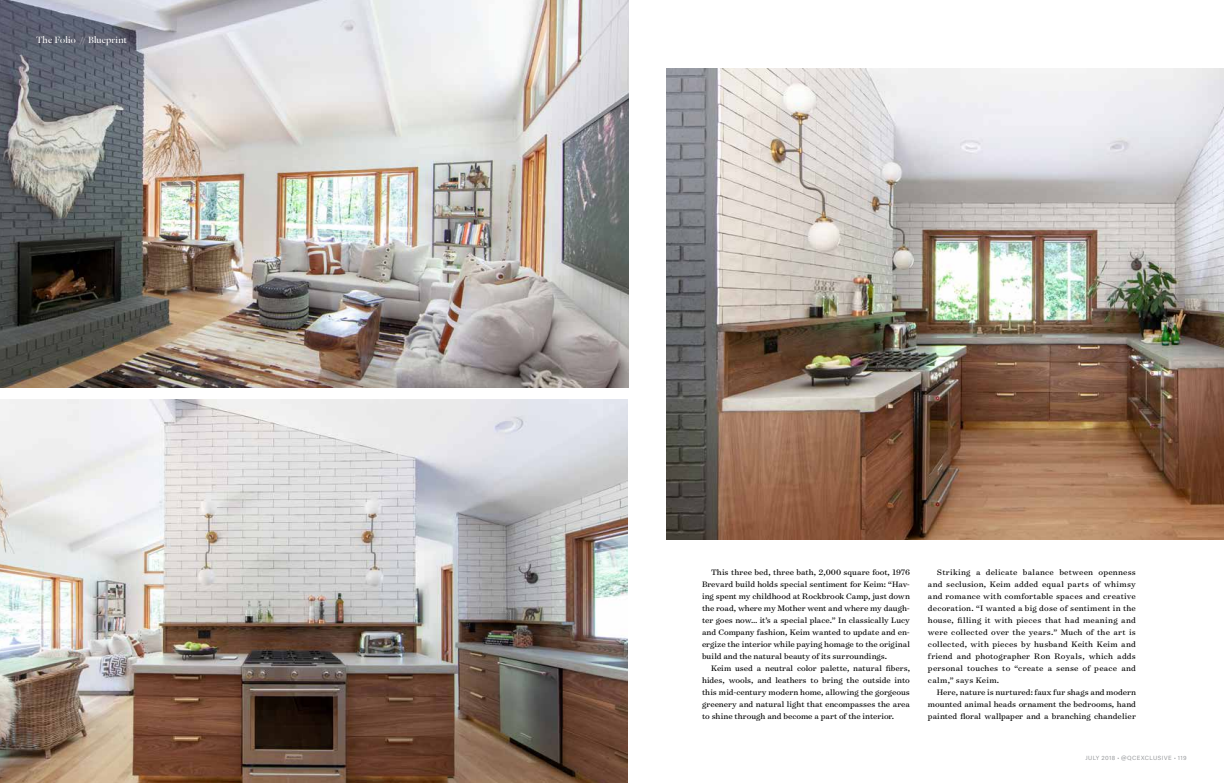
<style>
.page{position:relative;width:1224px;height:783px;background:#fff}
.page>*{position:absolute;margin:0;border:0;box-sizing:border-box;transform-origin:0 0}
.t1{font:10px "Dala Floda";letter-spacing:.01em;color:#fff}
.t2{font:9px/12px "Surveyor Text";letter-spacing:.005em;color:#000;text-align:justify}
.t3{font:5.5px "Atlas Grotesk";letter-spacing:.06em;color:#939598}
</style>
<div class="page">
<img style="left:0;top:400px;width:628px;height:383px">
<img style="left:0;top:0;width:628px;height:387px">
<img style="left:666px;top:68px;width:558px;height:472px">
<p class="t1" style="left:36px;top:33px;width:92px">The Folio // Blueprint</p>
<p class="t2" style="left:702px;top:566px;width:210px;text-indent:9px">This three bed, three bath, 2,000 square foot, 1976<br>Brevard build holds special sentiment for Keim: “Hav&shy;ing spent my childhood at Rockbrook Camp, just down the road, where my Mother went and where my daugh&shy;ter goes now… it’s a special place.” In classically Lucy and Company fashion, Keim wanted to update and en&shy;ergize the interior while paying homage to the original build and the natural beauty of its surroundings.</p>
<p class="t2" style="left:702px;top:662px;width:210px;text-indent:9px">Keim used a neutral color palette, natural fibers, hides, wools, and leathers to bring the outside into this mid-century modern home, allowing the gorgeous greenery and natural light that encompasses the area to shine through and become a part of the interior.</p>
<p class="t2" style="left:928px;top:566px;width:210px;text-indent:9px">Striking a delicate balance between openness and seclusion, Keim added equal parts of whimsy and romance with comfortable spaces and creative decoration. “I wanted a big dose of sentiment in the house, filling it with pieces that had meaning and were collected over the years.” Much of the art is collected, with pieces by husband Keith Keim and friend and photographer Ron Royals, which adds personal touches to “create a sense of peace and calm,” says Keim.</p>
<p class="t2" style="left:928px;top:686px;width:210px;text-indent:9px">Here, nature is nurtured: faux fur shags and modern mounted animal heads ornament the bedrooms, hand painted floral wallpaper and a branching chandelier</p>
<p class="t3" style="left:1085px;top:754px;width:103px">JULY 2018 • @QCEXCLUSIVE • 119</p>
</div>
